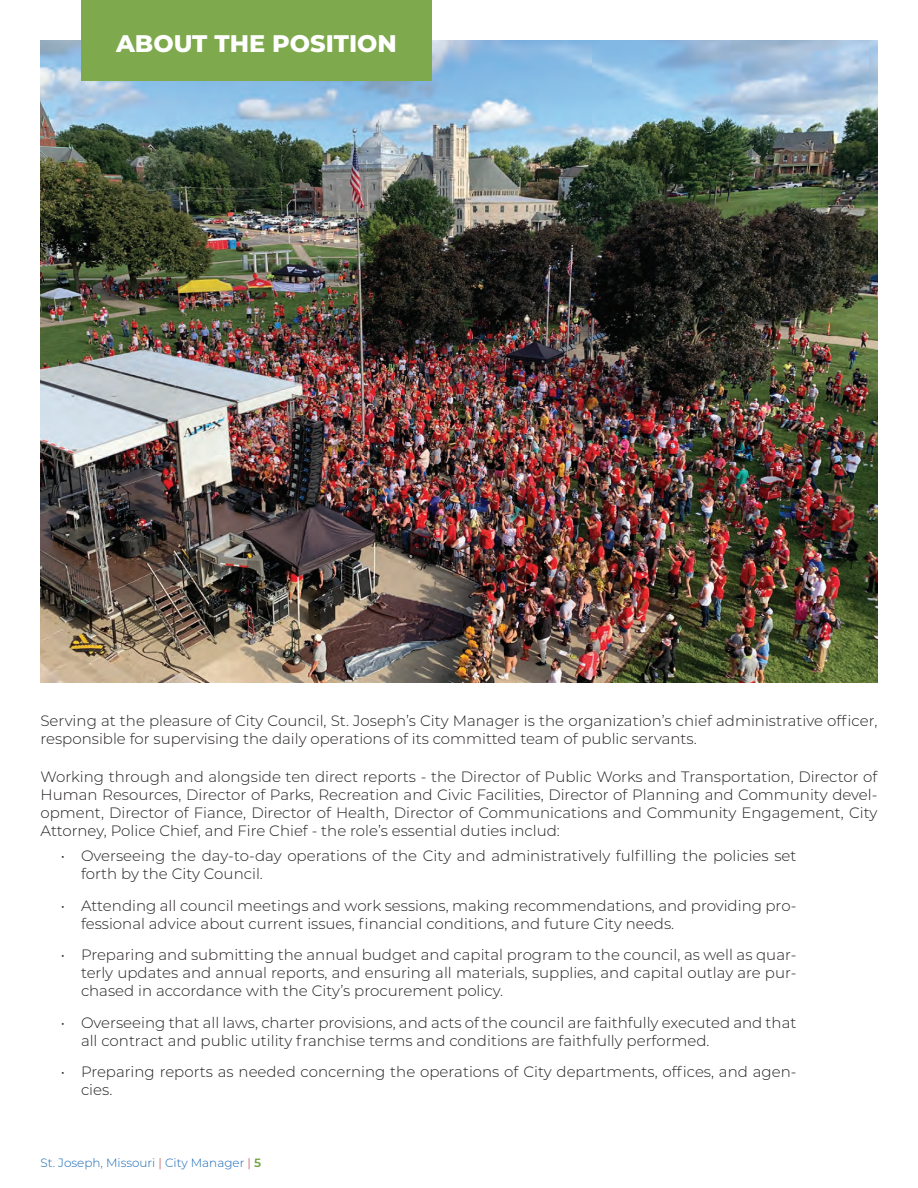
<style>
.page{position:relative;width:918px;height:1188px;background:#fff}
.page>*{position:absolute;margin:0;border:0;box-sizing:border-box;transform-origin:0 0}
.t1{font:800 24px "Montserrat";color:#fff}
.t2{font:300 15px/18px "Montserrat";color:#231f20}
.t3{font:300 12px "Montserrat";color:#1768b4}
.s1{color:#b73531}
.s2{font-weight:600;color:#71a240}
</style>
<div class="page">
<img style="left:40px;top:40px;width:838px;height:643px">
<div style="left:81px;top:0;width:351px;height:81px;background:#7ea94d"></div>
<h1 class="t1" style="left:116px;top:26px;width:282px">ABOUT THE POSITION</h1>
<p class="t2" style="left:40px;top:711px;width:838px">Serving at the pleasure of City Council, St. Joseph’s City Manager is the organization’s chief administrative officer, responsible for supervising the daily operations of its committed team of public servants.</p>
<p class="t2" style="left:40px;top:768px;width:839px;text-align:justify">Working through and alongside ten direct reports - the Director of Public Works and Transportation, Director of Human Resources, Director of Parks, Recreation and Civic Facilities, Director of Planning and Community devel&shy;opment, Director of Fiance, Director of Health, Director of Communications and Community Engagement, City Attorney, Police Chief, and Fire Chief - the role’s essential duties includ:</p>
<p class="t2" style="left:81px;top:846px;width:717px;text-indent:-20px">• Overseeing the day-to-day operations of the City and administratively fulfilling the policies set forth by the City Council.</p>
<p class="t2" style="left:81px;top:896px;width:717px;text-indent:-20px">• Attending all council meetings and work sessions, making recommendations, and providing pro&shy;fessional advice about current issues, financial conditions, and future City needs.</p>
<p class="t2" style="left:81px;top:945px;width:717px;text-align:justify;text-indent:-20px">• Preparing and submitting the annual budget and capital program to the council, as well as quar&shy;terly updates and annual reports, and ensuring all materials, supplies, and capital outlay are pur&shy;chased in accordance with the City’s procurement policy.</p>
<p class="t2" style="left:81px;top:1013px;width:717px;text-indent:-20px">• Overseeing that all laws, charter provisions, and acts of the council are faithfully executed and that all contract and public utility franchise terms and conditions are faithfully performed.</p>
<p class="t2" style="left:81px;top:1062px;width:717px;text-indent:-20px">• Preparing reports as needed concerning the operations of City departments, offices, and agen&shy;cies.</p>
<p class="t3" style="left:40px;top:1154px;width:222px">St. Joseph, Missouri <span class="s1">|</span> City Manager <span class="s1">|</span> <span class="s2">5</span></p>
</div>
